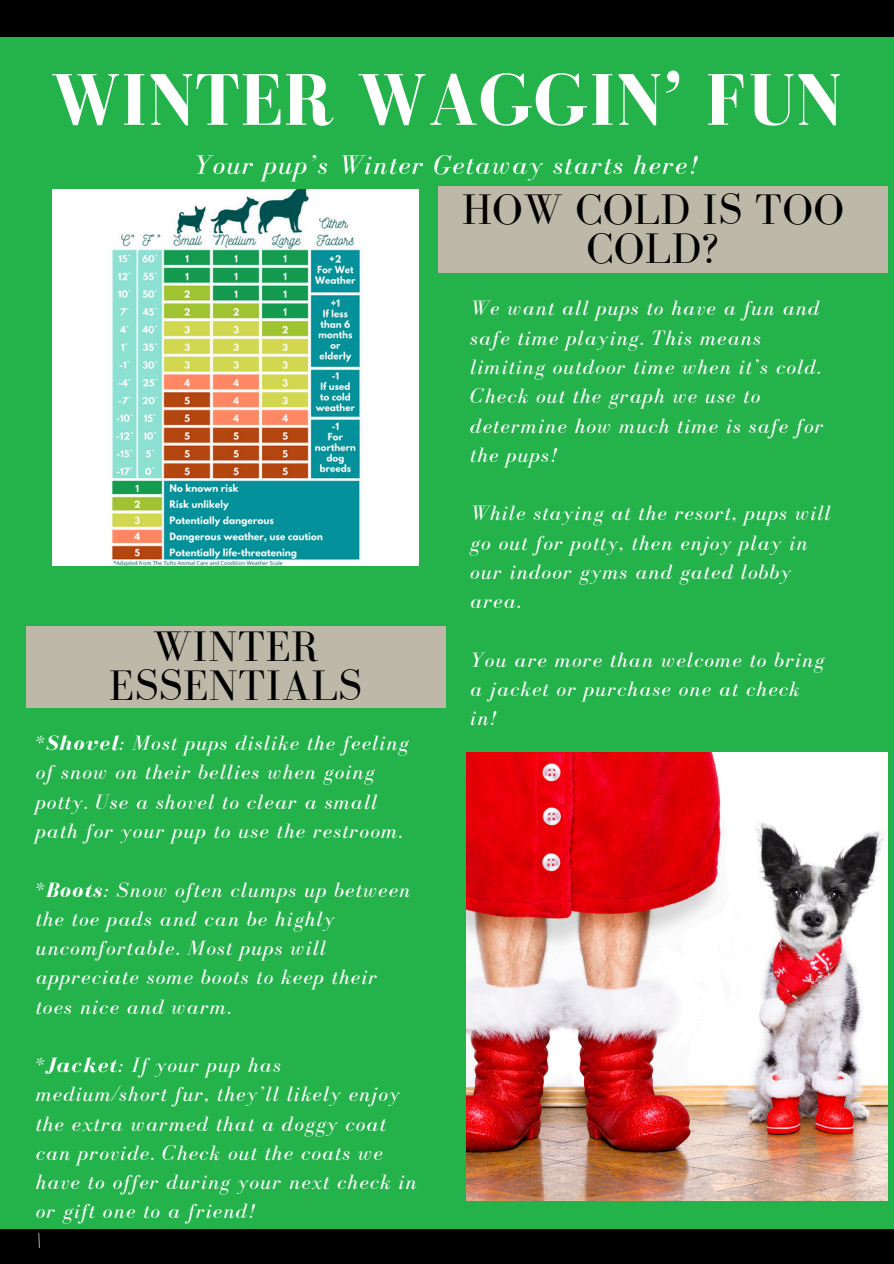
<style>
.page{position:relative;width:894px;height:1264px;background:#fff}
.page>*{position:absolute;margin:0;border:0;box-sizing:border-box;transform-origin:0 0}
.t1{font:700 75px "Bodoni FLF";letter-spacing:.01em;color:#fff}
.t2{font:43.95px/39.3px "Bodoni FLF";letter-spacing:.01em;color:#000;text-align:center}
.t3{font:italic 27.6px "Bodoni FLF";letter-spacing:.06em;color:#fff}
.t4{font:italic 21.3px/29.2px "Bodoni FLF";letter-spacing:.06em;color:#fff}
.s1{font-weight:700}
</style>
<div class="page">
<div style="left:0;top:13px;width:893px;height:1239px;background:#24b24b"></div>
<div style="left:0;top:1229px;width:893px;height:34px;background:#000"></div>
<div style="left:0;top:0;width:893px;height:37px;background:#000"></div>
<img style="left:53px;top:189px;width:365px;height:376px">
<img style="left:466px;top:752px;width:421px;height:448px">
<div style="left:438px;top:186px;width:448px;height:87px;background:#bdb8a7"></div>
<div style="left:26px;top:626px;width:419px;height:81px;background:#bdb8a7"></div>
<p class="t1" style="left:50px;top:59px;width:792px">WINTER WAGGIN’ FUN</p>
<h1 class="t3" style="left:194px;top:150px;width:505px">Your pup’s Winter Getaway starts here!</h1>
<h3 class="t2" style="left:461px;top:189px;width:383px">HOW COLD IS TOO<br>COLD?</h3>
<h2 class="t2" style="left:109px;top:626px;width:254px">WINTER<br>ESSENTIALS</h2>
<p class="t4" style="left:36px;top:728px;width:374px">*<span class="s1">Shovel</span>: Most pups dislike the feeling of snow on their bellies when going potty. Use a shovel to clear a small path for your pup to use the restroom.</p>
<p class="t4" style="left:36px;top:874px;width:376px">*<span class="s1">Boots</span>: Snow often clumps up between the toe pads and can be highly uncomfortable. Most pups will appreciate some boots to keep their toes nice and warm.</p>
<h2 class="t4" style="left:36px;top:1050px;width:382px">*<span class="s1">Jacket</span>: If your pup has medium/short fur, they’ll likely enjoy the extra warmed that a doggy coat can provide. Check out the coats we have to offer during your next check in or gift one to a friend!</h2>
<p class="t4" style="left:36px;top:1225px;width:8px">\</p>
<p class="t4" style="left:470px;top:294px;width:354px">We want all pups to have a fun and safe time playing. This means limiting outdoor time when it’s cold.<br>Check out the graph we use to determine how much time is safe for the pups!</p>
<p class="t4" style="left:470px;top:498px;width:361px">While staying at the resort, pups will go out for potty, then enjoy play in our indoor gyms and gated lobby area.</p>
<p class="t4" style="left:470px;top:645px;width:355px">You are more than welcome to bring a jacket or purchase one at check in!</p>
</div>
